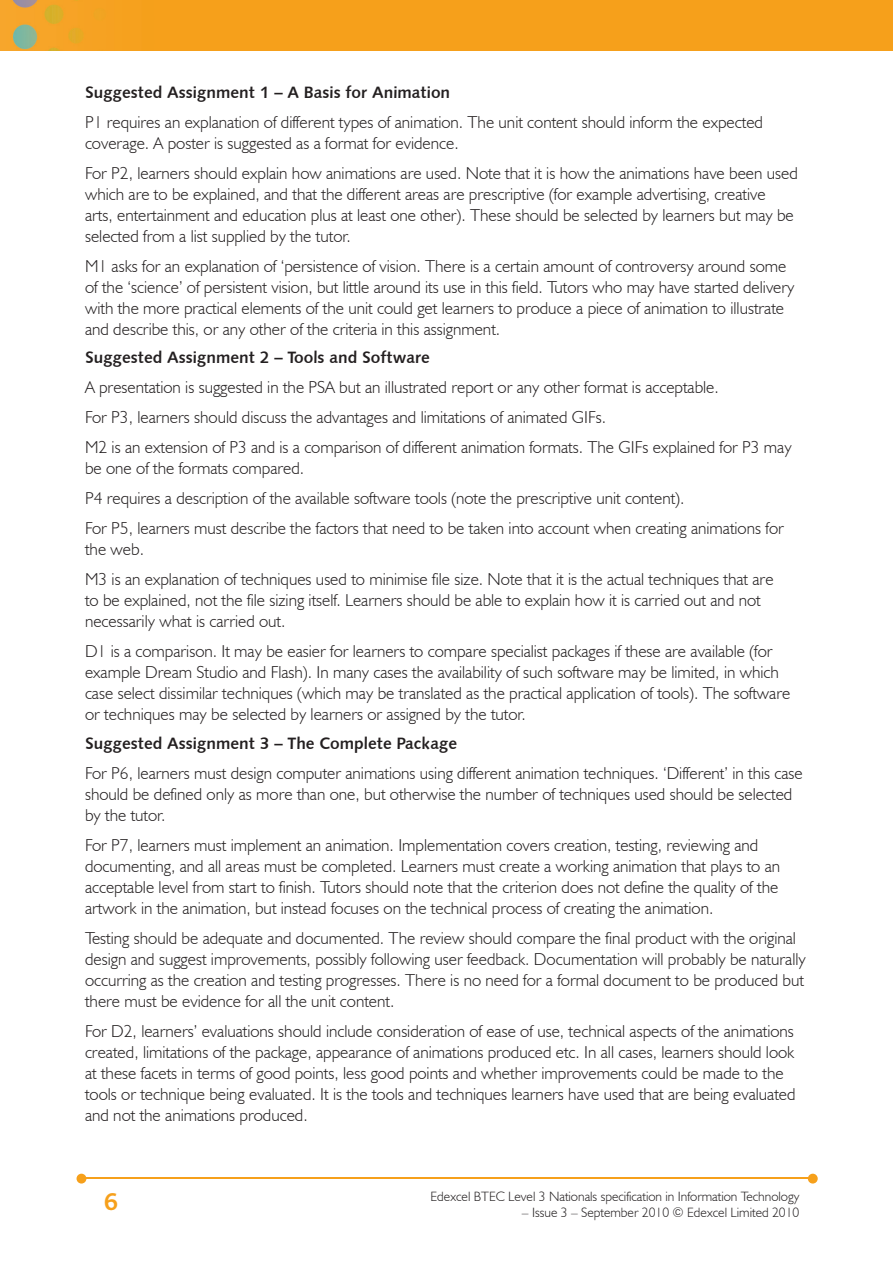
<style>
.page{position:relative;width:893px;height:1263px;background:#fff}
.page>*{position:absolute;margin:0;border:0;box-sizing:border-box;transform-origin:0 0}
.t1{font:700 25.5px "Bliss";color:#f6a01b}
.t2{font:300 17.25px/21px "Humanist 521 BT";color:#231f20}
.t3{font:16.5px "Humanist 531 BT Bold A";color:#231f20}
.t4{font:300 13.5px "Humanist 521 BT";color:#231f20}
</style>
<div class="page">
<img style="left:0;top:0;width:893px;height:51px">
<hr style="left:82px;top:1178px;width:728px;height:1px;background:#f6a01b">
<svg style="left:808px;top:1174px;width:10px;height:9px"></svg>
<svg style="left:77px;top:1174px;width:9px;height:9px"></svg>
<p class="t3" style="left:85px;top:82px;width:367px">Suggested Assignment 1 – A Basis for Animation</p>
<p class="t2" style="left:85px;top:111px;width:680px">P1 requires an explanation of different types of animation. The unit content should inform the expected coverage. A poster is suggested as a format for evidence.</p>
<p class="t2" style="left:85px;top:162px;width:714px">For P2, learners should explain how animations are used. Note that it is how the animations have been used which are to be explained, and that the different areas are prescriptive (for example advertising, creative<br>arts, entertainment and education plus at least one other). These should be selected by learners but may be selected from a list supplied by the tutor.</p>
<p class="t2" style="left:85px;top:255px;width:711px">M1 asks for an explanation of ‘persistence of vision. There is a certain amount of controversy around some of the ‘science’ of persistent vision, but little around its use in this field. Tutors who may have started delivery with the more practical elements of the unit could get learners to produce a piece of animation to illustrate and describe this, or any other of the criteria in this assignment.</p>
<p class="t3" style="left:85px;top:347px;width:346px">Suggested Assignment 2 – Tools and Software</p>
<p class="t2" style="left:85px;top:372px;width:708px;line-height:30px">A presentation is suggested in the PSA but an illustrated report or any other format is acceptable.<br>For P3, learners should discuss the advantages and limitations of animated GIFs.<br>M2 is an extension of P3 and is a comparison of different animation formats. The GIFs explained for P3 may</p>
<p class="t2" style="left:85px;top:453px;width:700px;line-height:30px">be one of the formats compared.<br>P4 requires a description of the available software tools (note the prescriptive unit content).<br>For P5, learners must describe the factors that need to be taken into account when creating animations for</p>
<p class="t2" style="left:85px;top:534px;width:690px;line-height:30px">the web.<br>M3 is an explanation of techniques used to minimise file size. Note that it is the actual techniques that are</p>
<p class="t2" style="left:85px;top:589px;width:677px">to be explained, not the file sizing itself. Learners should be able to explain how it is carried out and not necessarily what is carried out.</p>
<p class="t2" style="left:85px;top:640px;width:707px">D1 is a comparison. It may be easier for learners to compare specialist packages if these are available (for example Dream Studio and Flash). In many cases the availability of such software may be limited, in which case select dissimilar techniques (which may be translated as the practical application of tools). The software or techniques may be selected by learners or assigned by the tutor.</p>
<p class="t3" style="left:85px;top:733px;width:374px">Suggested Assignment 3 – The Complete Package</p>
<p class="t2" style="left:85px;top:762px;width:719px">For P6, learners must design computer animations using different animation techniques. ‘Different’ in this case should be defined only as more than one, but otherwise the number of techniques used should be selected by the tutor.</p>
<p class="t2" style="left:85px;top:834px;width:697px">For P7, learners must implement an animation. Implementation covers creation, testing, reviewing and documenting, and all areas must be completed. Learners must create a working animation that plays to an acceptable level from start to finish. Tutors should note that the criterion does not define the quality of the artwork in the animation, but instead focuses on the technical process of creating the animation.</p>
<p class="t2" style="left:85px;top:927px;width:722px">Testing should be adequate and documented. The review should compare the final product with the original design and suggest improvements, possibly following user feedback. Documentation will probably be naturally occurring as the creation and testing progresses. There is no need for a formal document to be produced but there must be evidence for all the unit content.</p>
<p class="t2" style="left:85px;top:1020px;width:712px">For D2, learners’ evaluations should include consideration of ease of use, technical aspects of the animations created, limitations of the package, appearance of animations produced etc. In all cases, learners should look at these facets in terms of good points, less good points and whether improvements could be made to the tools or technique being evaluated. It is the tools and techniques learners have used that are being evaluated and not the animations produced.</p>
<h1 class="t1" style="left:104px;top:1189px;width:15px">6</h1>
<p class="t4" style="left:431px;top:1188px;width:370px">Edexcel BTEC Level 3 Nationals specification in Information Technology</p>
<p class="t4" style="left:522px;top:1204px;width:279px">– Issue 3 – September 2010 © Edexcel Limited 2010</p>
</div>
